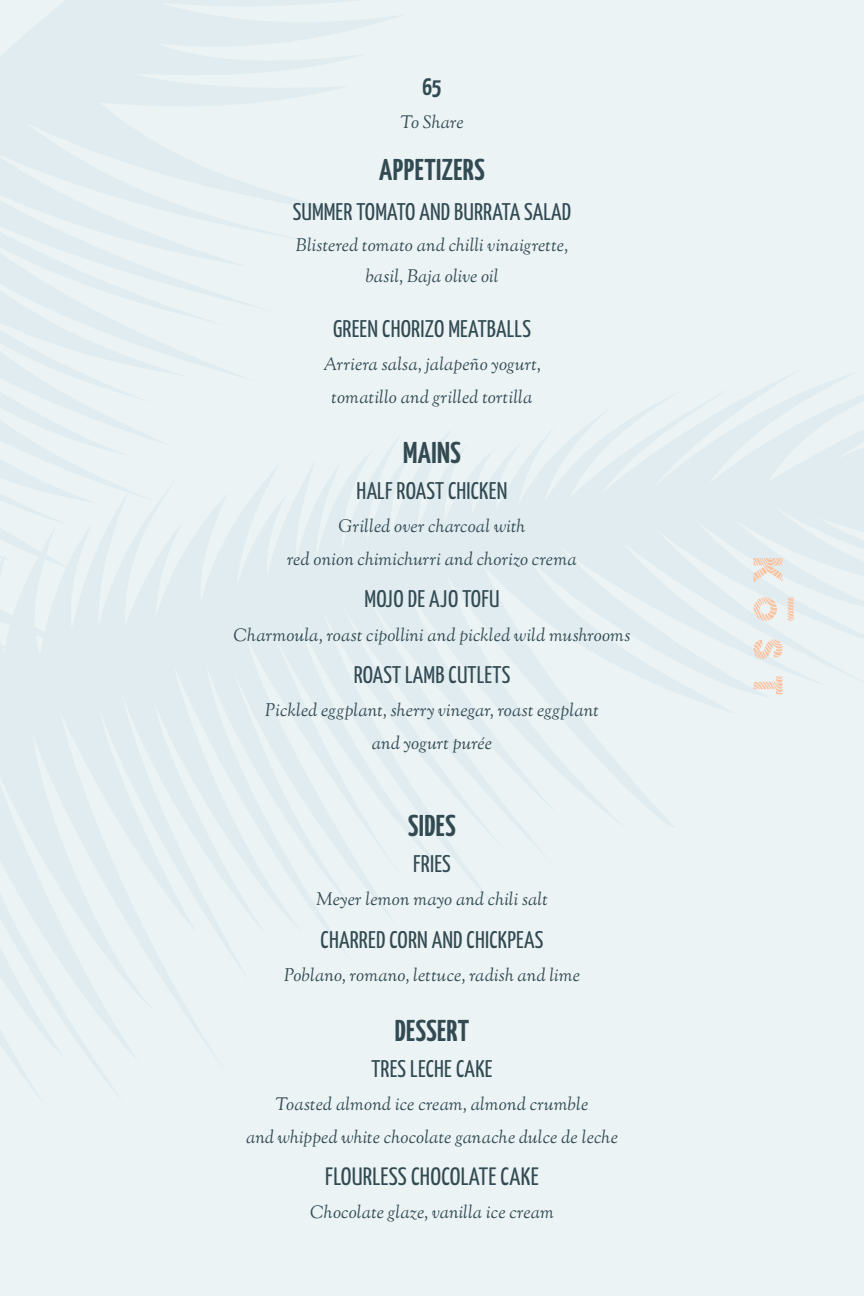
<style>
.page{position:relative;width:864px;height:1296px;background:#ebf3f5}
.page>*{position:absolute;margin:0;border:0;box-sizing:border-box;transform-origin:0 0}
.t1{font:700 30px "Yanone Kaffeesatz";letter-spacing:.015em;color:#324a52}
.t2{font:25px "Yanone Kaffeesatz";letter-spacing:.01em;color:#324a52}
.t3{font:24px "Yanone Kaffeesatz";letter-spacing:.01em;color:#324a52}
.t4{font:700 24px "Yanone Kaffeesatz";color:#324a52}
.t5{font:italic 18px/33.2px "Sorts Mill Goudy";letter-spacing:.01em;color:#324a52;text-align:center}
</style>
<div class="page">
<svg style="left:754px;top:639px;width:28px;height:20px"></svg>
<svg style="left:754px;top:558px;width:28px;height:24px"></svg>
<svg style="left:754px;top:597px;width:23px;height:24px"></svg>
<svg style="left:754px;top:676px;width:29px;height:19px"></svg>
<svg style="left:788px;top:597px;width:6px;height:24px"></svg>
<h3 class="t4" style="left:422px;top:70px;width:21px">65</h3>
<p class="t5" style="left:400px;top:107px;width:65px">To Share</p>
<h1 class="t1" style="left:379px;top:148px;width:107px">APPETIZERS</h1>
<h3 class="t3" style="left:293px;top:195px;width:280px">SUMMER TOMATO AND BURRATA SALAD</h3>
<p class="t5" style="left:296px;top:231px;width:274px;line-height:30.8px">Blistered tomato and chilli vinaigrette, basil, Baja olive oil</p>
<h3 class="t3" style="left:333px;top:311px;width:199px">GREEN CHORIZO MEATBALLS</h3>
<p class="t5" style="left:323px;top:349px;width:219px">Arriera salsa, jalapeño yogurt, tomatillo and grilled tortilla</p>
<h1 class="t1" style="left:403px;top:431px;width:59px">MAINS</h1>
<h3 class="t3" style="left:357px;top:474px;width:152px">HALF ROAST CHICKEN</h3>
<p class="t5" style="left:287px;top:511px;width:291px">Grilled over charcoal with<br>red onion chimichurri and chorizo crema</p>
<h3 class="t3" style="left:364px;top:582px;width:137px">MOJO DE AJO TOFU</h3>
<p class="t5" style="left:234px;top:620px;width:398px">Charmoula, roast cipollini and pickled wild mushrooms</p>
<h3 class="t3" style="left:354px;top:657px;width:158px">ROAST LAMB CUTLETS</h3>
<p class="t5" style="left:265px;top:695px;width:335px">Pickled eggplant, sherry vinegar, roast eggplant and yogurt purée</p>
<h1 class="t1" style="left:408px;top:804px;width:49px">SIDES</h1>
<h3 class="t3" style="left:413px;top:847px;width:39px">FRIES</h3>
<p class="t5" style="left:316px;top:884px;width:233px">Meyer lemon mayo and chili salt</p>
<h3 class="t3" style="left:321px;top:922px;width:224px">CHARRED CORN AND CHICKPEAS</h3>
<p class="t5" style="left:284px;top:960px;width:297px">Poblano, romano, lettuce, radish and lime</p>
<h1 class="t1" style="left:395px;top:1009px;width:76px">DESSERT</h1>
<h3 class="t3" style="left:371px;top:1051px;width:123px">TRES LECHE CAKE</h3>
<p class="t5" style="left:246px;top:1089px;width:373px">Toasted almond ice cream, almond crumble<br>and whipped white chocolate ganache dulce de leche</p>
<h2 class="t2" style="left:325px;top:1159px;width:215px">FLOURLESS CHOCOLATE CAKE</h2>
<p class="t5" style="left:310px;top:1197px;width:245px">Chocolate glaze, vanilla ice cream</p>
</div>
